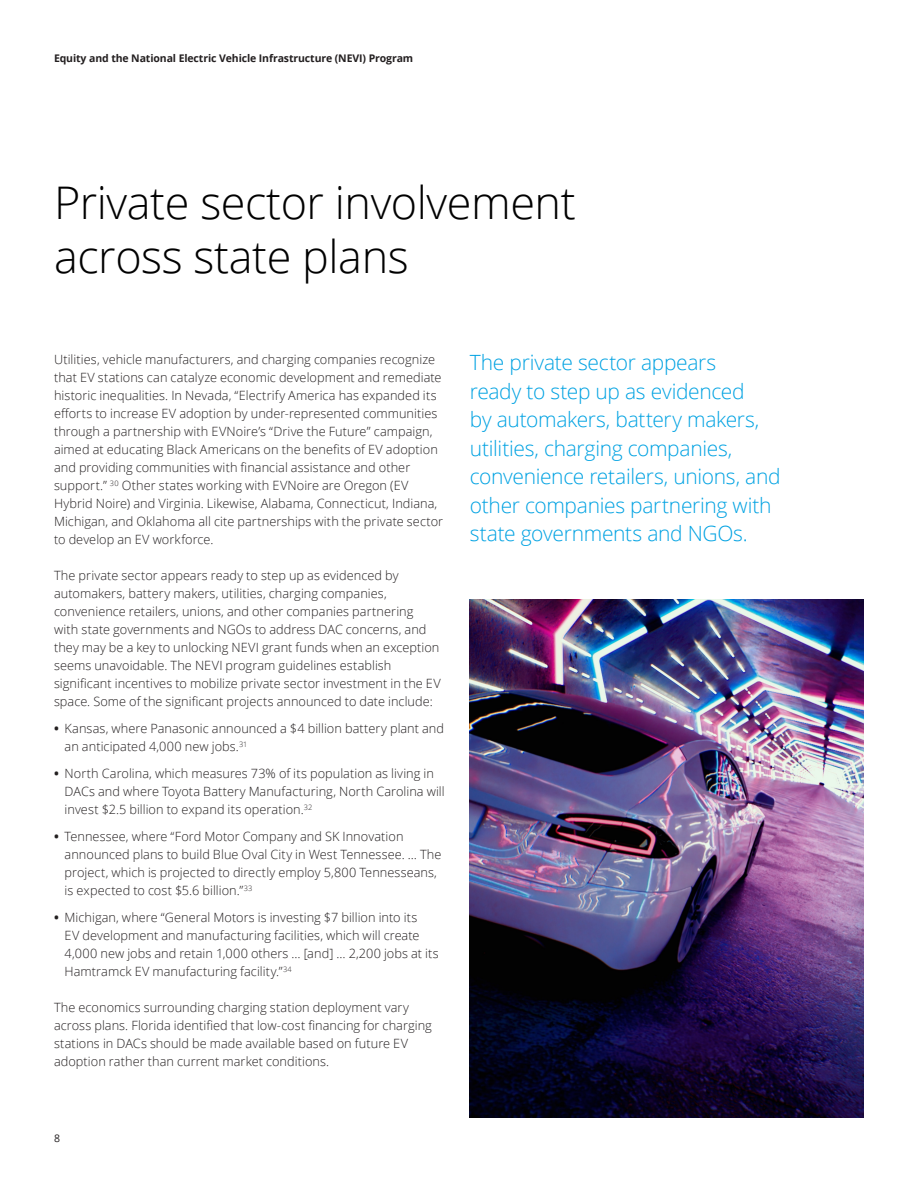
<style>
.page{position:relative;width:918px;height:1188px;background:#fff}
.page>*{position:absolute;margin:0;border:0;box-sizing:border-box;transform-origin:0 0}
.Story_heading_light{font:300 45px/54px "Open Sans";letter-spacing:-.01em;color:#000}
.Subhead_A__8_5_12pt{font:300 21px/28.5px "Open Sans";letter-spacing:-.015em;color:#00a2e2}
.t1{font:300 12.75px/18px "Open Sans";letter-spacing:.005em;color:#231f20}
.t2{font:700 10.5px "Open Sans";letter-spacing:-.01em;color:#231f20}
.t3{font:10.5px "Open Sans";color:#231f20}
.s1{font-weight:700}
</style>
<div class="page">
<img style="left:470px;top:600px;width:394px;height:517px">
<p class="t2" style="left:54px;top:51px;width:361px">Equity and the National Electric Vehicle Infrastructure (NEVI) Program</p>
<p class="Story_heading_light" style="left:54px;top:175px;width:523px">Private sector involvement across state plans</p>
<p class="t1" style="left:54px;top:350px;width:391px">Utilities, vehicle manufacturers, and charging companies recognize that EV stations can catalyze economic development and remediate historic inequalities. In Nevada, “Electrify America has expanded its efforts to increase EV adoption by under-represented communities through a partnership with EVNoire’s “Drive the Future” campaign, aimed at educating Black Americans on the benefits of EV adoption and providing communities with financial assistance and other support.” <sup>30</sup> Other states working with EVNoire are Oregon (EV Hybrid Noire) and Virginia. Likewise, Alabama, Connecticut, Indiana, Michigan, and Oklahoma all cite partnerships with the private sector to develop an EV workforce.</p>
<p class="t1" style="left:54px;top:566px;width:388px">The private sector appears ready to step up as evidenced by automakers, battery makers, utilities, charging companies, convenience retailers, unions, and other companies partnering with state governments and NGOs to address DAC concerns, and they may be a key to unlocking NEVI grant funds when an exception seems unavoidable. The NEVI program guidelines establish significant incentives to mobilize private sector investment in the EV space. Some of the significant projects announced to date include:</p>
<p class="t1" style="left:65px;top:719px;width:381px;text-indent:-11px"><span class="s1">•</span> Kansas, where Panasonic announced a $4 billion battery plant and an anticipated 4,000 new jobs.<sup>31</sup></p>
<p class="t1" style="left:65px;top:764px;width:382px;text-indent:-11px"><span class="s1">•</span> North Carolina, which measures 73% of its population as living in<br>DACs and where Toyota Battery Manufacturing, North Carolina will invest $2.5 billion to expand its operation.<sup>32</sup></p>
<p class="t1" style="left:65px;top:827px;width:378px;text-indent:-11px"><span class="s1">•</span> Tennessee, where “Ford Motor Company and SK Innovation announced plans to build Blue Oval City in West Tennessee. … The project, which is projected to directly employ 5,800 Tennesseans, is expected to cost $5.6 billion.”<sup>33</sup></p>
<p class="t1" style="left:65px;top:908px;width:376px;text-indent:-11px"><span class="s1">•</span> Michigan, where “General Motors is investing $7 billion into its<br>EV development and manufacturing facilities, which will create 4,000 new jobs and retain 1,000 others … [and] … 2,200 jobs at its Hamtramck EV manufacturing facility.”<sup>34</sup></p>
<p class="t1" style="left:54px;top:998px;width:379px">The economics surrounding charging station deployment vary across plans. Florida identified that low-cost financing for charging stations in DACs should be made available based on future EV adoption rather than current market conditions.</p>
<p class="t3" style="left:54px;top:1131px;width:8px">8</p>
<p class="Subhead_A__8_5_12pt" style="left:470px;top:348px;width:312px">The private sector appears<br>ready to step up as evidenced<br>by automakers, battery makers, utilities, charging companies, convenience retailers, unions, and other companies partnering with state governments and NGOs.</p>
</div>
